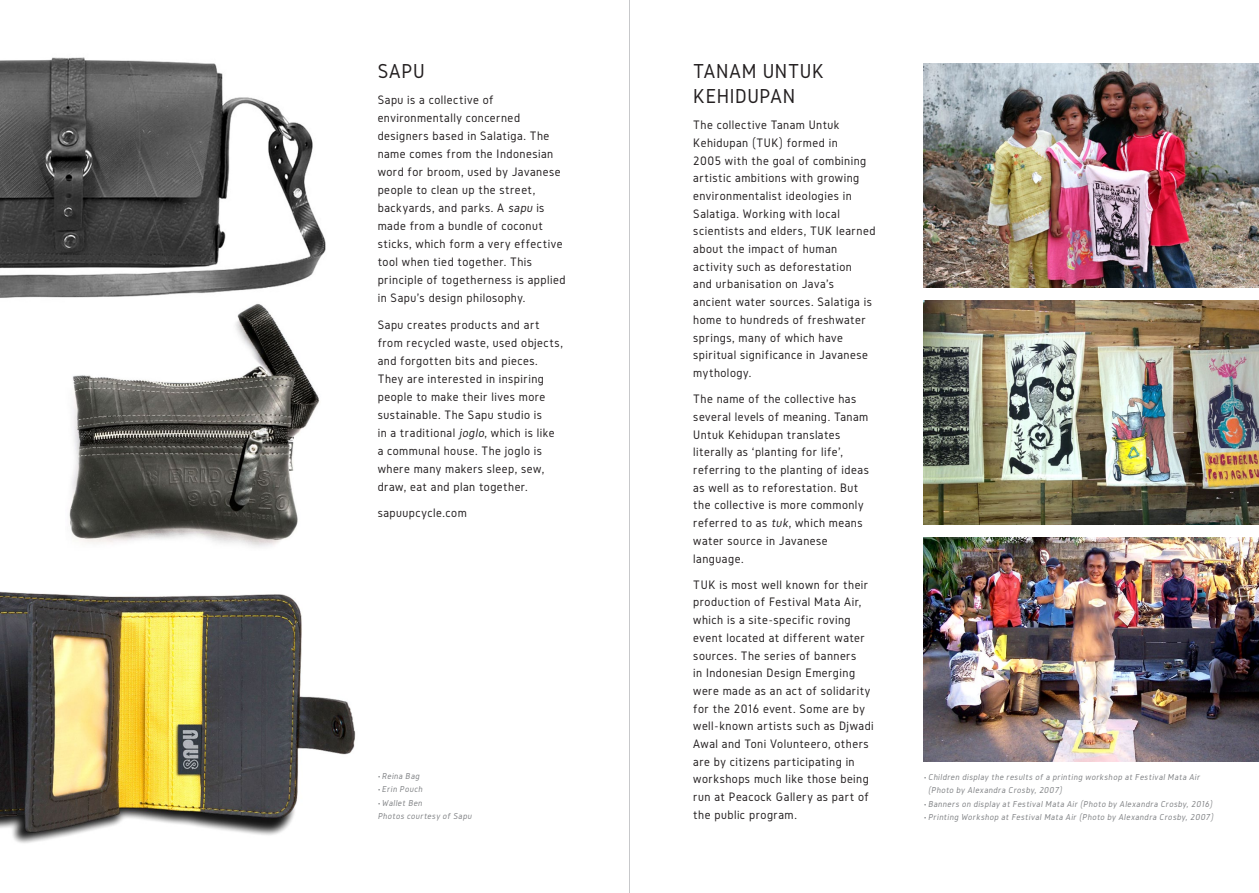
<style>
.page{position:relative;width:1259px;height:893px;background:#fff}
.page>*{position:absolute;margin:0;border:0;box-sizing:border-box;transform-origin:0 0}
.t1{font:21px/25.2px "Gidole";letter-spacing:.03em;color:#231f20}
.t2{font:12.75px/17.7px "Gidole";letter-spacing:.035em;color:#231f20}
.t3{font:italic 9px/13.5px "Gidole";color:#808285}
.s1{font-style:italic}
.s2{font-style:normal}
</style>
<div class="page">
<hr style="left:629px;top:0;width:1px;height:893px;background:#c7c8ca">
<img style="left:0;top:591px;width:356px;height:252px">
<img style="left:924px;top:64px;width:335px;height:224px">
<img style="left:924px;top:300px;width:335px;height:224px">
<img style="left:924px;top:537px;width:335px;height:224px">
<img style="left:0;top:57px;width:326px;height:241px">
<img style="left:69px;top:303px;width:251px;height:244px">
<h1 class="t1" style="left:378px;top:58px;width:49px">SAPU</h1>
<p class="t2" style="left:378px;top:91px;width:189px">Sapu is a collective of environmentally concerned designers based in Salatiga. The name comes from the Indonesian word for broom, used by Javanese people to clean up the street, backyards, and parks. A <span class="s1">sapu</span> is made from a bundle of coconut sticks, which form a very effective tool when tied together. This principle of togetherness is applied in Sapu’s design philosophy.</p>
<p class="t2" style="left:378px;top:316px;width:187px">Sapu creates products and art from recycled waste, used objects, and forgotten bits and pieces.<br>They are interested in inspiring people to make their lives more sustainable. The Sapu studio is<br>in a traditional <span class="s1">joglo</span>, which is like a communal house. The joglo is where many makers sleep, sew, draw, eat and plan together.</p>
<p class="t2" style="left:378px;top:504px;width:91px">sapuupcycle.com</p>
<p class="t3" style="left:378px;top:769px;width:45px"><span class="s2">•</span> Reina Bag</p>
<p class="t3" style="left:378px;top:783px;width:48px"><span class="s2">•</span> Erin Pouch</p>
<p class="t3" style="left:378px;top:796px;width:97px"><span class="s2">•</span> Wallet Ben<br>Photos courtesy of Sapu</p>
<h1 class="t1" style="left:693px;top:58px;width:132px">TANAM UNTUK<br>KEHIDUPAN</h1>
<p class="t2" style="left:693px;top:116px;width:184px">The collective Tanam Untuk<br>Kehidupan (TUK) formed in<br>2005 with the goal of combining artistic ambitions with growing environmentalist ideologies in<br>Salatiga. Working with local scientists and elders, TUK learned about the impact of human activity such as deforestation<br>and urbanisation on Java’s ancient water sources. Salatiga is home to hundreds of freshwater springs, many of which have spiritual significance in Javanese mythology.</p>
<p class="t2" style="left:693px;top:390px;width:177px">The name of the collective has several levels of meaning. Tanam<br>Untuk Kehidupan translates literally as ‘planting for life’, referring to the planting of ideas as well as to reforestation. But the collective is more commonly referred to as <span class="s1">tuk</span>, which means water source in Javanese language.</p>
<p class="t2" style="left:693px;top:576px;width:182px">TUK is most well known for their production of Festival Mata Air, which is a site-specific roving event located at different water sources. The series of banners<br>in Indonesian Design Emerging were made as an act of solidarity for the 2016 event. Some are by well-known artists such as Djwadi<br>Awal and Toni Volunteero, others are by citizens participating in workshops much like those being run at Peacock Gallery as part of the public program.</p>
<p class="t3" style="left:928px;top:770px;width:275px;text-indent:-4px"><span class="s2">•</span> Children display the results of a printing workshop at Festival Mata Air (Photo by Alexandra Crosby, 2007)</p>
<p class="t3" style="left:924px;top:797px;width:292px"><span class="s2">•</span> Banners on display at Festival Mata Air (Photo by Alexandra Crosby, 2016)</p>
<p class="t3" style="left:924px;top:811px;width:292px"><span class="s2">•</span> Printing Workshop at Festival Mata Air (Photo by Alexandra Crosby, 2007)</p>
</div>
